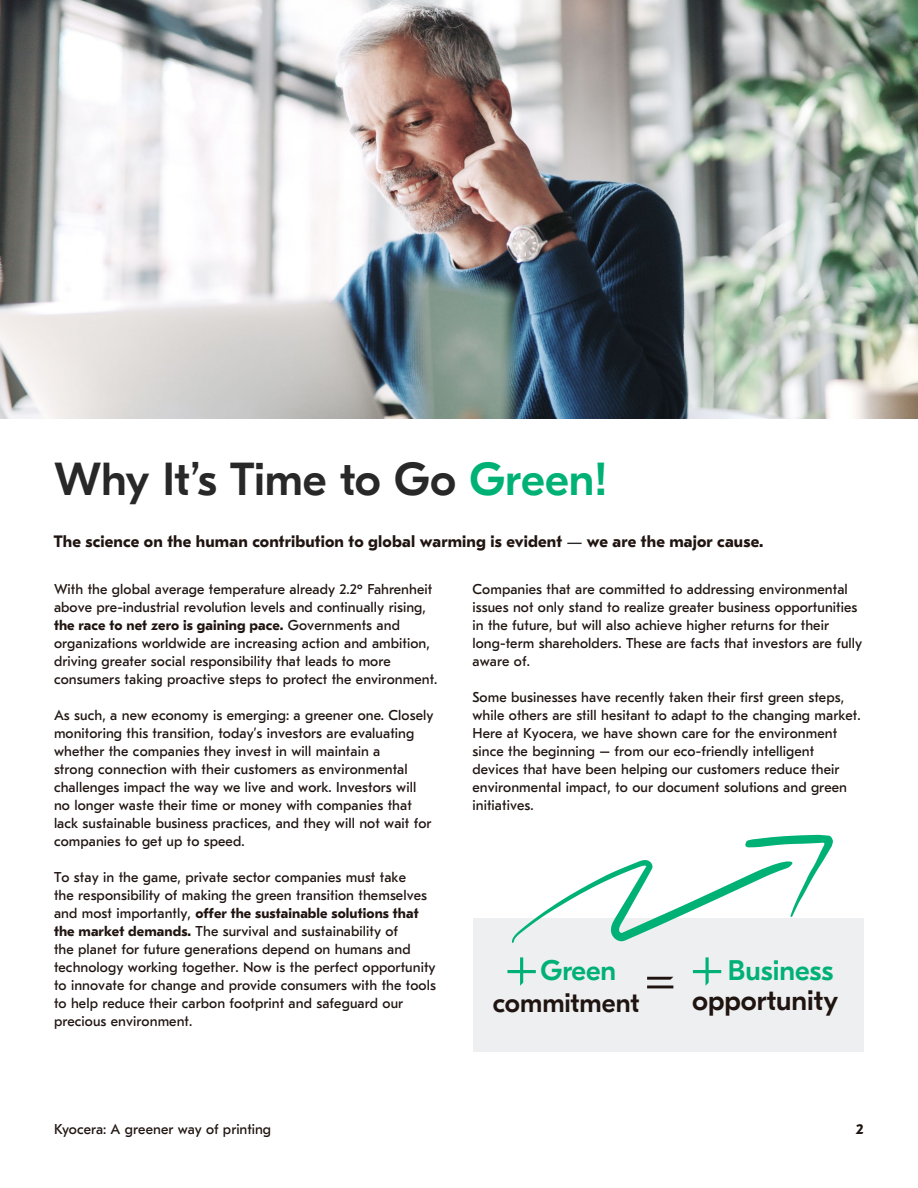
<style>
.page{position:relative;width:918px;height:1188px;background:#fff}
.page>*{position:absolute;margin:0;border:0;box-sizing:border-box;transform-origin:0 0}
.t1{font:500 46.2px "GT Eesti Pro Display";color:#282828}
.t2{font:500 28.35px "GT Eesti Pro Display";color:#00b176}
.t3{font:500 28.35px "GT Eesti Pro Display";color:#1f1410}
.t4{font:500 27px "GT Eesti Pro Display";color:#1f1410}
.t5{font:700 16.5px "GT Eesti Pro Text";letter-spacing:.005em;color:#1f1410}
.t6{font:14.25px/18px "GT Eesti Pro Text";letter-spacing:.005em;color:#1f1410}
.t7{font:700 14.25px "GT Eesti Pro Text";color:#1f1410}
.s1{color:#00b176}
.s2{font-family:"GT Eesti Pro Display";font-weight:500;font-size:13.5px;color:#282828}
.s3{font-weight:700}
</style>
<div class="page">
<div style="left:473px;top:918px;width:391px;height:134px;background:#eeeff1"></div>
<img style="left:0;top:0;width:918px;height:418px">
<svg style="left:507px;top:957px;width:29px;height:29px"></svg>
<svg style="left:693px;top:957px;width:28px;height:29px"></svg>
<svg style="left:647px;top:977px;width:26px;height:3px"></svg>
<svg style="left:647px;top:986px;width:26px;height:2px"></svg>
<svg style="left:512px;top:835px;width:321px;height:108px"></svg>
<h1 class="t1" style="left:54px;top:454px;width:556px">Why It’s Time to Go <span class="s1">Green!</span></h1>
<p class="t5" style="left:54px;top:532px;width:711px">The science on the human contribution to global warming is evident <span class="s2">—</span> we are the major cause.</p>
<p class="t6" style="left:54px;top:580px;width:385px">With the global average temperature already 2.2º Fahrenheit above pre-industrial revolution levels and continually rising, <span class="s3">the race to net zero is gaining pace.</span> Governments and organizations worldwide are increasing action and ambition, driving greater social responsibility that leads to more consumers taking proactive steps to protect the environment.</p>
<p class="t6" style="left:54px;top:706px;width:381px">As such, a new economy is emerging: a greener one. Closely monitoring this transition, today’s investors are evaluating whether the companies they invest in will maintain a<br>strong connection with their customers as environmental challenges impact the way we live and work. Investors will no longer waste their time or money with companies that lack sustainable business practices, and they will not wait for companies to get up to speed.</p>
<p class="t6" style="left:54px;top:868px;width:383px">To stay in the game, private sector companies must take<br>the responsibility of making the green transition themselves and most importantly, <span class="s3">offer the sustainable solutions that the market demands.</span> The survival and sustainability of<br>the planet for future generations depend on humans and technology working together. Now is the perfect opportunity to innovate for change and provide consumers with the tools to help reduce their carbon footprint and safeguard our precious environment.</p>
<p class="t6" style="left:473px;top:580px;width:391px">Companies that are committed to addressing environmental issues not only stand to realize greater business opportunities in the future, but will also achieve higher returns for their long-term shareholders. These are facts that investors are fully aware of.</p>
<p class="t6" style="left:473px;top:688px;width:390px">Some businesses have recently taken their first green steps, while others are still hesitant to adapt to the changing market.<br>Here at Kyocera, we have shown care for the environment since the beginning – from our eco-friendly intelligent devices that have been helping our customers reduce their environmental impact, to our document solutions and green initiatives.</p>
<h2 class="t2" style="left:541px;top:955px;width:77px">Green</h2>
<h2 class="t2" style="left:728px;top:955px;width:107px">Business</h2>
<h3 class="t4" style="left:493px;top:988px;width:148px">commitment</h3>
<h2 class="t3" style="left:692px;top:985px;width:148px">opportunity</h2>
<p class="t6" style="left:54px;top:1120px;width:219px">Kyocera: A greener way of printing</p>
<p class="t7" style="left:856px;top:1121px;width:10px">2</p>
</div>
